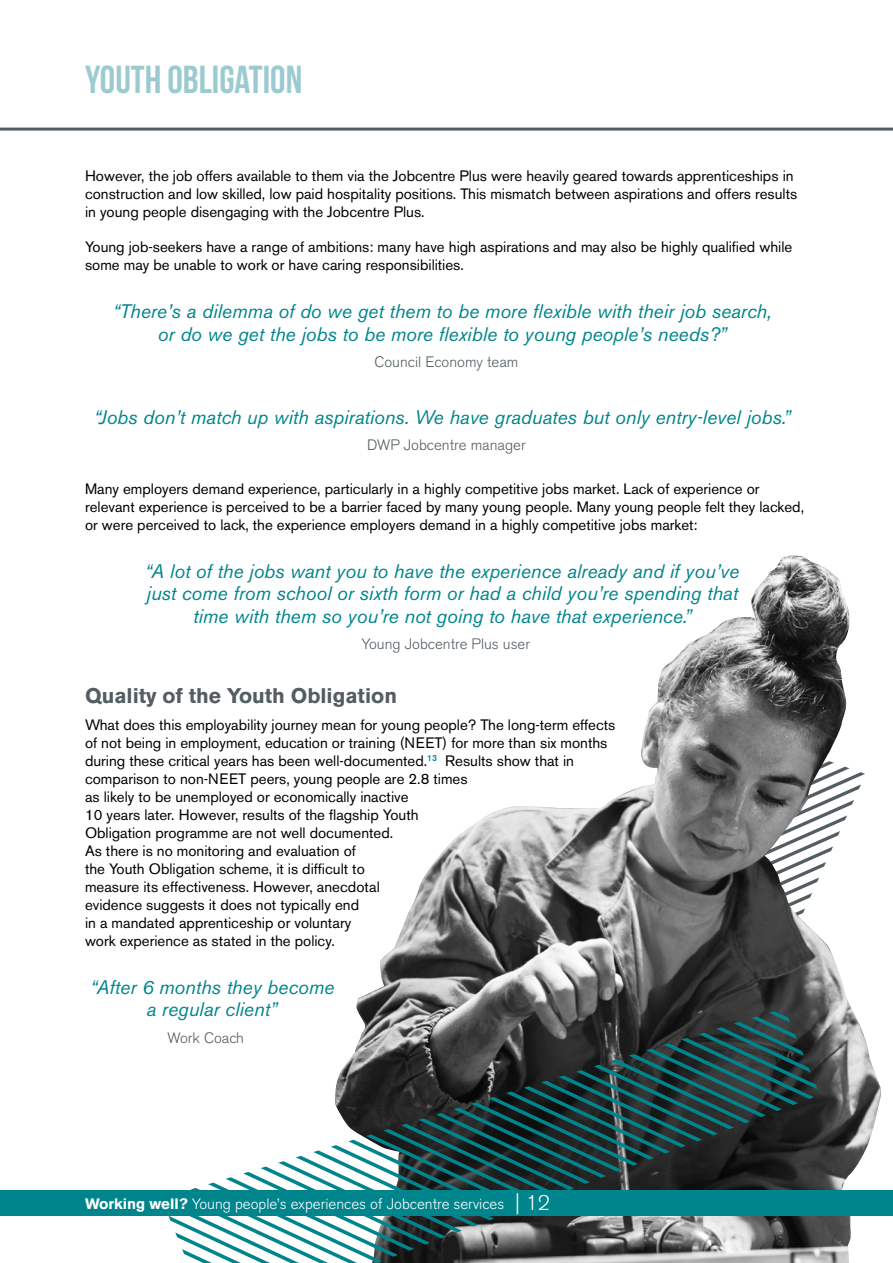
<style>
.page{position:relative;width:893px;height:1263px;background:#fff}
.page>*{position:absolute;margin:0;border:0;box-sizing:border-box;transform-origin:0 0}
.t1{font:39px "Bebas Neue";color:#9bcbd0}
.t2{font:700 21px "Akzidenz Grotesk BE";color:#535d62}
.t3{font:italic 19.5px/22.5px "Akzidenz Grotesk BE";color:#00858c;text-align:center}
.t4{font:15px/18px "Akzidenz Grotesk BE";color:#000}
.t5{font:300 15px "Akzidenz Grotesk BE";color:#535d62}
.t6{font:300 15px "Akzidenz Grotesk BE";color:#fff}
.s1{font-weight:700}
.s2{font-size:21px}
</style>
<div class="page">
<hr style="left:0;top:128px;width:893px;height:3px;background:#535d62">
<img style="left:644px;top:556px;width:239px;height:635px">
<div style="left:0;top:1191px;width:893px;height:25px;background:#00858c"></div>
<svg style="left:162px;top:733px;width:703px;height:530px"></svg>
<h1 class="t1" style="left:85px;top:58px;width:219px">YOUTH OBLIGATION</h1>
<p class="t4" style="left:85px;top:167px;width:714px">However, the job offers available to them via the Jobcentre Plus were heavily geared towards apprenticeships in construction and low skilled, low paid hospitality positions. This mismatch between aspirations and offers results in young people disengaging with the Jobcentre Plus.</p>
<p class="t4" style="left:85px;top:238px;width:709px">Young job-seekers have a range of ambitions: many have high aspirations and may also be highly qualified while some may be unable to work or have caring responsibilities.</p>
<h3 class="t3" style="left:113px;top:300px;width:660px">“There’s a dilemma of do we get them to be more flexible with their job search, or do we get the jobs to be more flexible to young people’s needs?”</h3>
<p class="t5" style="left:374px;top:354px;width:146px">Council Economy team</p>
<h3 class="t3" style="left:94px;top:406px;width:698px">“Jobs don’t match up with aspirations. We have graduates but only entry-level jobs.”</h3>
<p class="t5" style="left:367px;top:437px;width:160px">DWP Jobcentre manager</p>
<p class="t4" style="left:85px;top:480px;width:721px">Many employers demand experience, particularly in a highly competitive jobs market. Lack of experience or relevant experience is perceived to be a barrier faced by many young people. Many young people felt they lacked, or were perceived to lack, the experience employers demand in a highly competitive jobs market:</p>
<h3 class="t3" style="left:145px;top:560px;width:596px">“A lot of the jobs want you to have the experience already and if you’ve just come from school or sixth form or had a child you’re spending that time with them so you’re not going to have that experience.”</h3>
<p class="t5" style="left:362px;top:636px;width:170px">Young Jobcentre Plus user</p>
<h2 class="t2" style="left:85px;top:684px;width:313px">Quality of the Youth Obligation</h2>
<p class="t4" style="left:85px;top:715px;width:532px">What does this employability journey mean for young people? The long-term effects of not being in employment, education or training (NEET) for more than six months during these critical years has been well-documented.<sup>13</sup> Results show that in comparison to non-NEET peers, young people are 2.8 times<br>as likely to be unemployed or economically inactive<br>10 years later. However, results of the flagship Youth<br>Obligation programme are not well documented.<br>As there is no monitoring and evaluation of<br>the Youth Obligation scheme, it is difficult to<br>measure its effectiveness. However, anecdotal<br>evidence suggests it does not typically end<br>in a mandated apprenticeship or voluntary<br>work experience as stated in the policy.</p>
<h3 class="t3" style="left:90px;top:976px;width:245px">“After 6 months they become a regular client”</h3>
<p class="t5" style="left:167px;top:1029px;width:78px">Work Coach</p>
<p class="t6" style="left:85px;top:1195px;width:467px"><span class="s1">Working well?</span> Young people’s experiences of Jobcentre services <span class="s2">| 12</span></p>
</div>
